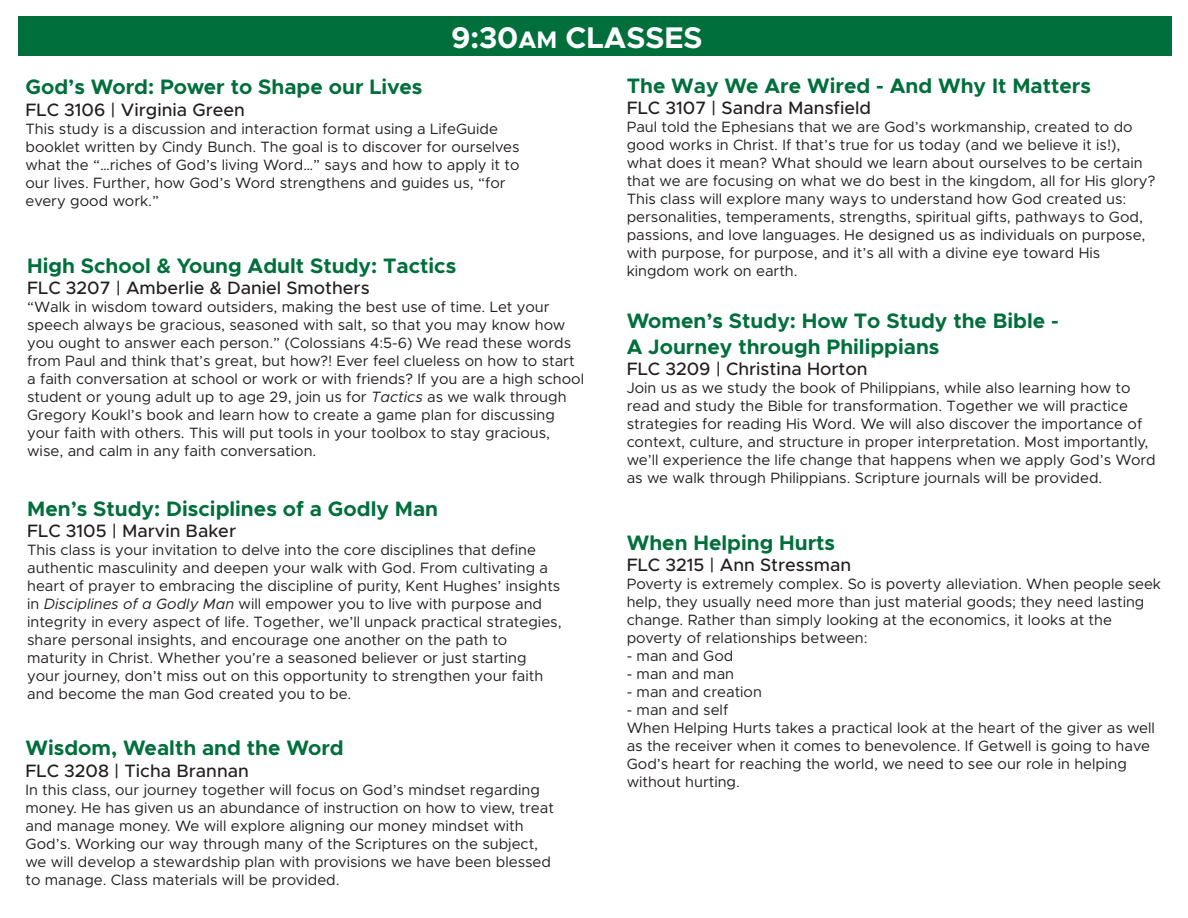
<style>
.page{position:relative;width:1188px;height:918px;background:#fff}
.page>*{position:absolute;margin:0;border:0;box-sizing:border-box;transform-origin:0 0}
.t1{font:700 30px "Metropolis";color:#fff}
.t2{font:700 21px "Metropolis";color:#006f3c}
.t3{font:500 18px "Metropolis";color:#231f20}
.t4{font:15px/18px "Metropolis";color:#231f20}
.s1{font-size:24px}
.s2{font-style:italic}
</style>
<div class="page">
<div style="left:18px;top:16px;width:1154px;height:40px;background:#006f3c"></div>
<p class="t1" style="left:451px;top:19px;width:253px">9:30<span class="s1">AM</span> CLASSES</p>
<p class="t2" style="left:627px;top:72px;width:466px">The Way We Are Wired - And Why It Matters</p>
<p class="t3" style="left:627px;top:97px;width:246px">FLC 3107 | Sandra Mansfield</p>
<p class="t4" style="left:627px;top:118px;width:508px">Paul told the Ephesians that we are God’s workmanship, created to do good works in Christ. If that’s true for us today (and we believe it is!),</p>
<p class="t4" style="left:627px;top:154px;width:530px">what does it mean? What should we learn about ourselves to be certain that we are focusing on what we do best in the kingdom, all for His glory?</p>
<p class="t4" style="left:627px;top:190px;width:520px">This class will explore many ways to understand how God created us: personalities, temperaments, strengths, spiritual gifts, pathways to God, passions, and love languages. He designed us as individuals on purpose, with purpose, for purpose, and it’s all with a divine eye toward His</p>
<p class="t2" style="left:27px;top:252px;width:431px">High School &amp; Young Adult Study: Tactics</p>
<p class="t4" style="left:627px;top:262px;width:172px">kingdom work on earth.</p>
<p class="t3" style="left:27px;top:277px;width:344px">FLC 3207 | Amberlie &amp; Daniel Smothers</p>
<p class="t4" style="left:27px;top:298px;width:559px">“Walk in wisdom toward outsiders, making the best use of time. Let your speech always be gracious, seasoned with salt, so that you may know how you ought to answer each person.” (Colossians 4:5-6) We read these words from Paul and think that’s great, but how?! Ever feel clueless on how to start a faith conversation at school or work or with friends? If you are a high school student or young adult up to age 29, join us for <span class="s2">Tactics</span> as we walk through Gregory Koukl’s book and learn how to create a game plan for discussing your faith with others. This will put tools in your toolbox to stay gracious,</p>
<p class="t4" style="left:27px;top:442px;width:291px">wise, and calm in any faith conversation.</p>
<p class="t2" style="left:26px;top:74px;width:398px">God’s Word: Power to Shape our Lives</p>
<p class="t3" style="left:26px;top:98px;width:221px">FLC 3106 | Virginia Green</p>
<p class="t4" style="left:26px;top:120px;width:474px">This study is a discussion and interaction format using a LifeGuide</p>
<p class="t4" style="left:26px;top:138px;width:496px">booklet written by Cindy Bunch. The goal is to discover for ourselves what the “…riches of God’s living Word…” says and how to apply it to</p>
<p class="t4" style="left:26px;top:174px;width:482px">our lives. Further, how God’s Word strengthens and guides us, “for</p>
<p class="t4" style="left:26px;top:192px;width:135px">every good work.”</p>
<p class="t2" style="left:627px;top:308px;width:434px">Women’s Study: How To Study the Bible -</p>
<p class="t2" style="left:627px;top:333px;width:314px">A Journey through Philippians</p>
<p class="t3" style="left:627px;top:358px;width:242px">FLC 3209 | Christina Horton</p>
<p class="t4" style="left:627px;top:379px;width:531px">Join us as we study the book of Philippians, while also learning how to read and study the Bible for transformation. Together we will practice strategies for reading His Word. We will also discover the importance of context, culture, and structure in proper interpretation. Most importantly, we’ll experience the life change that happens when we apply God’s Word as we walk through Philippians. Scripture journals will be provided.</p>
<p class="t2" style="left:27px;top:495px;width:413px">Men’s Study: Disciplines of a Godly Man</p>
<p class="t3" style="left:27px;top:520px;width:210px">FLC 3105 | Marvin Baker</p>
<p class="t4" style="left:27px;top:541px;width:536px">This class is your invitation to delve into the core disciplines that define authentic masculinity and deepen your walk with God. From cultivating a heart of prayer to embracing the discipline of purity, Kent Hughes’ insights in <span class="s2">Disciplines of a Godly Man</span> will empower you to live with purpose and integrity in every aspect of life. Together, we’ll unpack practical strategies, share personal insights, and encourage one another on the path to</p>
<p class="t4" style="left:27px;top:649px;width:518px">maturity in Christ. Whether you’re a seasoned believer or just starting your journey, don’t miss out on this opportunity to strengthen your faith and become the man God created you to be.</p>
<p class="t2" style="left:26px;top:735px;width:320px">Wisdom, Wealth and the Word</p>
<p class="t3" style="left:26px;top:759px;width:225px">FLC 3208 | Ticha Brannan</p>
<p class="t4" style="left:26px;top:781px;width:530px">In this class, our journey together will focus on God’s mindset regarding money. He has given us an abundance of instruction on how to view, treat and manage money. We will explore aligning our money mindset with God’s. Working our way through many of the Scriptures on the subject, we will develop a stewardship plan with provisions we have been blessed to manage. Class materials will be provided.</p>
<p class="t2" style="left:627px;top:529px;width:210px">When Helping Hurts</p>
<p class="t3" style="left:627px;top:554px;width:226px">FLC 3215 | Ann Stressman</p>
<p class="t4" style="left:627px;top:575px;width:536px">Poverty is extremely complex. So is poverty alleviation. When people seek help, they usually need more than just material goods; they need lasting change. Rather than simply looking at the economics, it looks at the</p>
<p class="t4" style="left:627px;top:629px;width:242px">poverty of relationships between:</p>
<p class="t4" style="left:627px;top:647px;width:108px">- man and God</p>
<p class="t4" style="left:627px;top:665px;width:109px">- man and man</p>
<p class="t4" style="left:627px;top:683px;width:137px">- man and creation</p>
<p class="t4" style="left:627px;top:701px;width:103px">- man and self</p>
<p class="t4" style="left:627px;top:719px;width:530px">When Helping Hurts takes a practical look at the heart of the giver as well as the receiver when it comes to benevolence. If Getwell is going to have God’s heart for reaching the world, we need to see our role in helping without hurting.</p>
</div>
